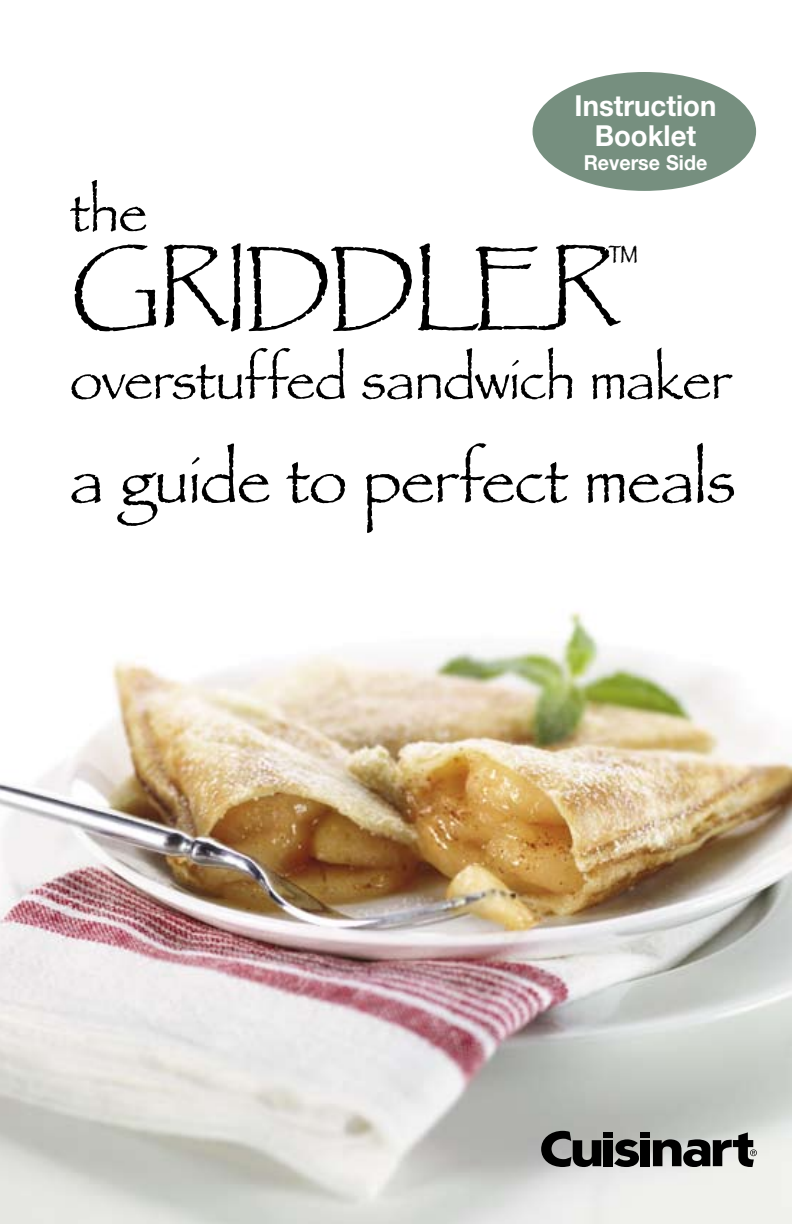
<style>
.page{position:relative;width:792px;height:1224px;background:#fff}
.page>*{position:absolute;margin:0;border:0;box-sizing:border-box;transform-origin:0 0}
.t1{font:78px "Papyrus Std";letter-spacing:-.015em;color:#000}
.t2{font:63px "Papyrus Std";letter-spacing:-.01em;color:#000}
.t3{font:54px "Papyrus Std";letter-spacing:-.015em;color:#000}
.t4{font:700 29px/29.8px "Helvetica Neue LT Std";color:#fff;text-align:center;scale:.95 1}
.t5{font:28px "Papyrus Std";color:#000}
.t6{font:700 20.8px "Helvetica Neue LT Std";color:#fff;scale:.95 1}
</style>
<div class="page">
<img style="left:0;top:612px;width:792px;height:612px">
<svg style="left:541px;top:1131px;width:60px;height:36px;background:#585957"></svg>
<div style="left:604px;top:1140px;width:9px;height:26px;background:#000"></div>
<svg style="left:614px;top:1139px;width:25px;height:28px"></svg>
<div style="left:641px;top:1140px;width:9px;height:26px;background:#000"></div>
<div style="left:604px;top:1133px;width:9px;height:5px;background:#000"></div>
<div style="left:641px;top:1133px;width:9px;height:5px;background:#000"></div>
<svg style="left:653px;top:1132px;width:104px;height:35px;background:#6b6d6b"></svg>
<div style="left:534px;top:73px;width:221px;height:117px;background:#768f7f;border-radius:50%"></div>
<p class="t4" style="left:575px;top:91px;width:151px">Instruction<br>Booklet</p>
<p class="t6" style="left:584px;top:150px;width:132px">Reverse Side</p>
<p class="t3" style="left:70px;top:181px;width:79px">the</p>
<h1 class="t1" style="left:70px;top:244px;width:546px">GRIDDLE R</h1>
<p class="t5" style="left:608px;top:246px;width:32px">™</p>
<p class="t3" style="left:70px;top:348px;width:663px">overstuffed sandwich maker</p>
<p class="t2" style="left:70px;top:443px;width:668px">a guide to perfect meals</p>
</div>
